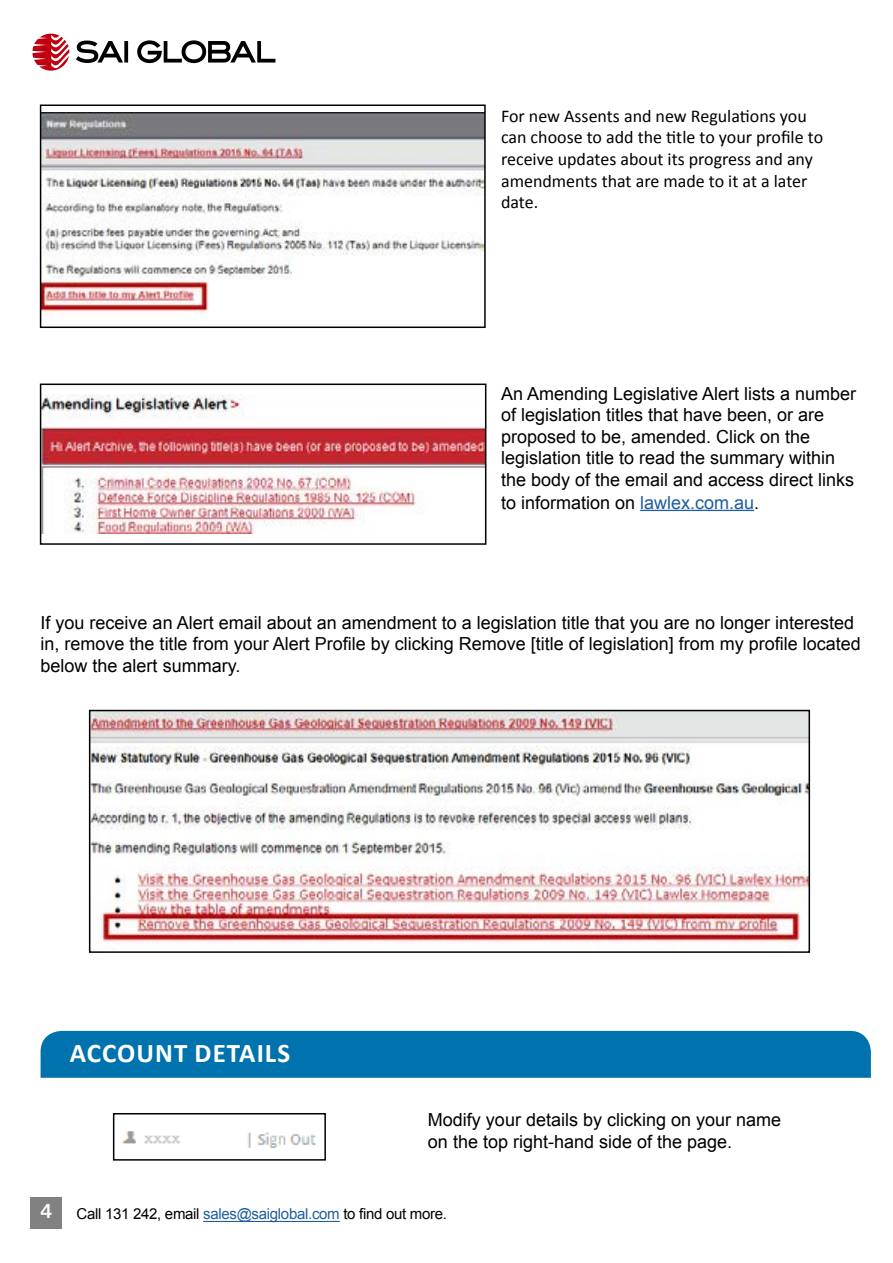
<style>
.page{position:relative;width:893px;height:1263px;background:#fff}
.page>*{position:absolute;margin:0;border:0;box-sizing:border-box;transform-origin:0 0}
.t1{font:700 27px "Calibri";letter-spacing:.04em;color:#fff}
.t2{font:18px/21.8px "Arial";color:#000}
.t3{font:18px/21.6px "Calibri";color:#000}
.t4{font:15px "Arial";letter-spacing:-.02em;color:#000}
.s1{color:#215e9e}
.s2{font-family:"Trade Gothic LT Bold Two";font-size:19.5px;color:#fff}
</style>
<div class="page">
<div style="left:31px;top:1197px;width:31px;height:31px;background:#828181"></div>
<svg style="left:32px;top:34px;width:37px;height:37px"></svg>
<svg style="left:76px;top:41px;width:52px;height:22px"></svg>
<svg style="left:137px;top:40px;width:138px;height:23px"></svg>
<hr style="left:203px;top:1221px;width:137px;height:1px;background:#215e9e">
<hr style="left:640px;top:510px;width:114px;height:1px;background:#215e9e">
<div style="left:41px;top:1031px;width:830px;height:47px;background:#0073ae"></div>
<img style="left:122px;top:1131px;width:195px;height:17px">
<div style="left:113px;top:1113px;width:213px;height:47px;border:2px solid #000"></div>
<img style="left:43px;top:113px;width:440px;height:202px">
<div style="left:40px;top:104px;width:446px;height:224px;border:2px solid #000"></div>
<img style="left:92px;top:713px;width:715px;height:237px">
<div style="left:89px;top:710px;width:721px;height:243px;border:2px solid #000"></div>
<img style="left:43px;top:395px;width:440px;height:139px">
<div style="left:40px;top:383px;width:446px;height:162px;border:2px solid #000"></div>
<p class="t3" style="left:501px;top:105px;width:324px">For new Assents and new Regulations you can choose to add the title to your profile to receive updates about its progress and any amendments that are made to it at a later date.</p>
<p class="t2" style="left:501px;top:383px;width:357px">An Amending Legislative Alert lists a number of legislation titles that have been, or are proposed to be, amended. Click on the legislation title to read the summary within the body of the email and access direct links to information on <span class="s1">lawlex.com.au</span>.</p>
<p class="t2" style="left:41px;top:612px;width:822px">If you receive an Alert email about an amendment to a legislation title that you are no longer interested in, remove the title from your Alert Profile by clicking Remove [title of legislation] from my profile located below the alert summary.</p>
<h1 class="t1" style="left:70px;top:1036px;width:222px">ACCOUNT DETAILS</h1>
<p class="t2" style="left:428px;top:1109px;width:355px">Modify your details by clicking on your name on the top right-hand side of the page.</p>
<p class="t4" style="left:41px;top:1204px;width:408px"><span class="s2">4</span> Call 131 242, email <span class="s1">sales@saiglobal.com</span> to find out more.</p>
</div>
